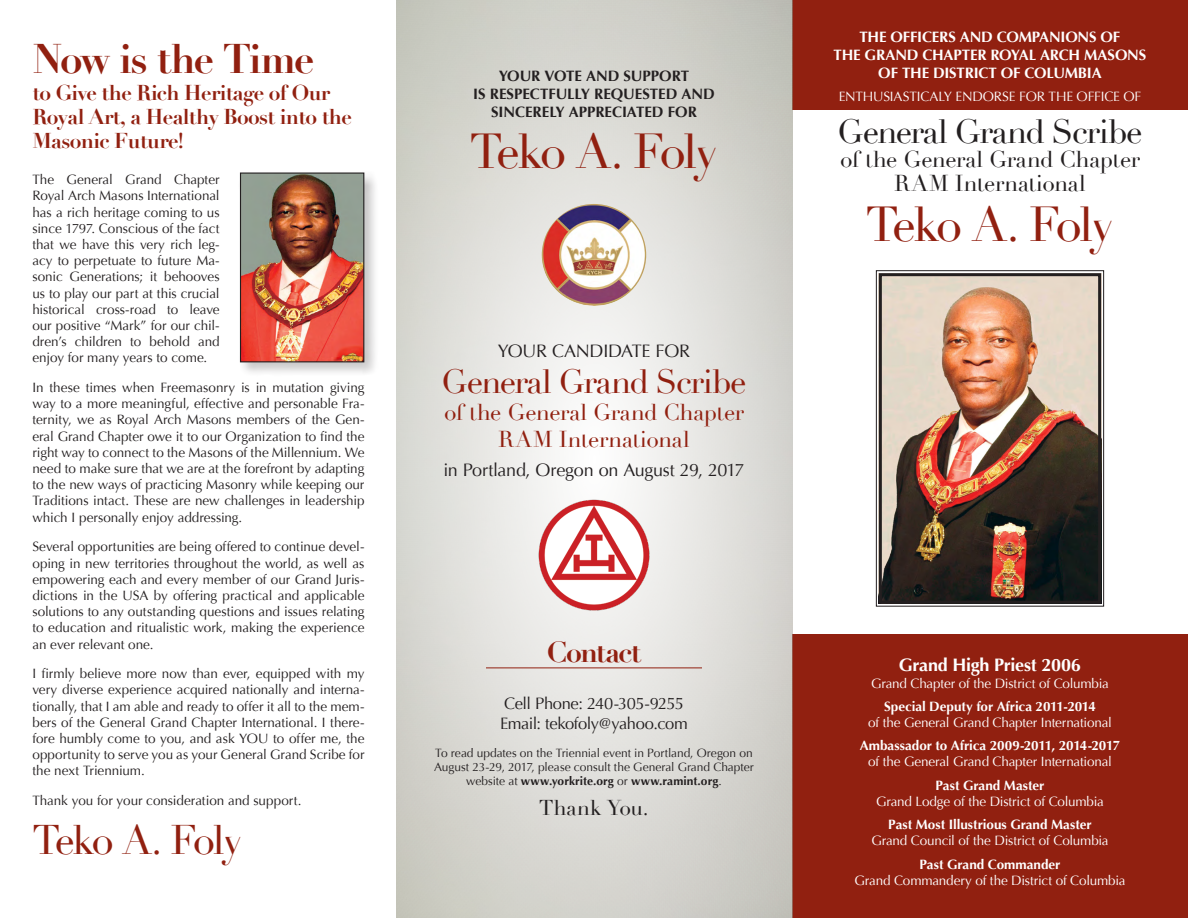
<style>
.page{position:relative;width:1188px;height:918px;background:#fff}
.page>*{position:absolute;margin:0;border:0;box-sizing:border-box;transform-origin:0 0}
.t1{font:48px "Didot";letter-spacing:-.07em;color:#912010}
.t2{font:700 40.5px "Didot";letter-spacing:-.055em;color:#912010}
.t3{font:40.5px "Didot";letter-spacing:-.065em;color:#912010}
.t4{font:33px "Didot";letter-spacing:-.04em;color:#231f20}
.t5{font:33px "Didot";letter-spacing:-.04em;color:#912010}
.t6{font:700 28.5px "Didot";letter-spacing:-.055em;color:#912010}
.t7{font:22.5px/24px "Didot";letter-spacing:-.005em;color:#231f20;text-align:center}
.t8{font:22.5px/27px "Didot";letter-spacing:-.005em;color:#912010;text-align:center}
.t9{font:700 21px/24px "Didot";letter-spacing:-.03em;color:#912010}
.t10{font:21px "Didot";color:#231f20}
.t11{font:18px "Optima";letter-spacing:-.015em;color:#231f20}
.t12{font:700 18px "Optima";letter-spacing:-.015em;color:#fff}
.t13{font:16.5px/19.8px "Optima";letter-spacing:-.025em;color:#231f20}
.t14{font:700 15px/18px "Optima";letter-spacing:-.015em;color:#fff;text-align:center}
.t15{font:700 15px/18px "Optima";letter-spacing:-.005em;color:#231f20;text-align:center}
.t16{font:13.5px/16.2px "Optima";letter-spacing:-.005em;color:#231f20;text-align:justify}
.t17{font:13.5px "Optima";letter-spacing:-.01em;color:#fff}
.t18{font:700 13.5px "Optima";letter-spacing:-.005em;color:#fff}
.t19{font:12px/14.4px "Optima";letter-spacing:-.005em;color:#231f20;text-align:center}
.s1{font-weight:700}
</style>
<div class="page">
<div style="left:792px;top:0;width:396px;height:109px;background:#912010"></div>
<div style="left:792px;top:634px;width:396px;height:284px;background:#912010"></div>
<img style="left:396px;top:0;width:396px;height:918px">
<hr style="left:486px;top:668px;width:216px;height:1px;background:#912010">
<img style="left:875px;top:270px;width:230px;height:337px">
<div style="left:879px;top:273px;width:222px;height:331px;border:3px solid #231f20"></div>
<div style="left:238px;top:171px;width:141px;height:206px;background:#231f20;opacity:.24"></div>
<img style="left:242px;top:174px;width:120px;height:186px">
<div style="left:240px;top:172px;width:124px;height:190px;border:1px solid #231f20"></div>
<img style="left:542px;top:204px;width:104px;height:102px">
<img style="left:537px;top:498px;width:114px;height:114px;border-radius:57px">
<h2 class="t2" style="left:32px;top:33px;width:283px">Now is the Time</h2>
<h3 class="t9" style="left:32px;top:80px;width:321px">to Give the Rich Heritage of Our<br>Royal Art, a Healthy Boost into the<br>Masonic Future!</h3>
<p class="t16" style="left:32px;top:172px;width:189px">The General Grand Chapter Royal Arch Masons International has a rich heritage coming to us since 1797. Conscious of the fact that we have this very rich leg&shy;acy to perpetuate to future Ma&shy;sonic Generations; it behooves us to play our part at this crucial historical cross-road to leave our positive “Mark” for our chil&shy;dren’s children to behold and enjoy for many years to come.</p>
<p class="t16" style="left:32px;top:380px;width:334px">In these times when Freemasonry is in mutation giving way to a more meaningful, effective and personable Fra&shy;ternity, we as Royal Arch Masons members of the Gen&shy;eral Grand Chapter owe it to our Organization to find the right way to connect to the Masons of the Millennium. We need to make sure that we are at the forefront by adapting to the new ways of practicing Masonry while keeping our Traditions intact. These are new challenges in leadership which I personally enjoy addressing.</p>
<p class="t16" style="left:32px;top:539px;width:334px">Several opportunities are being offered to continue devel&shy;oping in new territories throughout the world, as well as empowering each and every member of our Grand Juris&shy;dictions in the USA by offering practical and applicable solutions to any outstanding questions and issues relating to education and ritualistic work, making the experience an ever relevant one.</p>
<p class="t16" style="left:32px;top:666px;width:334px">I firmly believe more now than ever, equipped with my very diverse experience acquired nationally and interna&shy;tionally, that I am able and ready to offer it all to the mem&shy;bers of the General Grand Chapter International. I there&shy;fore humbly come to you, and ask YOU to offer me, the opportunity to serve you as your General Grand Scribe for the next Triennium.</p>
<p class="t16" style="left:32px;top:793px;width:271px">Thank you for your consideration and support.</p>
<h2 class="t3" style="left:32px;top:815px;width:211px">Teko A. Foly</h2>
<p class="t15" style="left:473px;top:67px;width:243px">YOUR VOTE AND SUPPORT<br>IS RESPECTFULLY REQUESTED AND<br>SINCERELY APPRECIATED FOR</p>
<h1 class="t1" style="left:470px;top:122px;width:250px">Teko A. Foly</h1>
<h3 class="t11" style="left:498px;top:340px;width:194px">YOUR CANDIDATE FOR</h3>
<h3 class="t5" style="left:441px;top:362px;width:307px">General Grand Scribe</h3>
<h3 class="t8" style="left:444px;top:399px;width:301px">of the General Grand Chapter<br>RAM International</h3>
<h3 class="t11" style="left:443px;top:460px;width:303px">in Portland, Oregon on August 29, 2017</h3>
<h3 class="t6" style="left:547px;top:634px;width:96px">Contact</h3>
<p class="t13" style="left:500px;top:694px;width:189px">Cell Phone: 240-305-9255<br>Email: tekofoly@yahoo.com</p>
<p class="t19" style="left:434px;top:746px;width:321px">To read updates on the Triennial event in Portland, Oregon on<br>August 23-29, 2017, please consult the General Grand Chapter website at <span class="s1">www.yorkrite.org</span> or <span class="s1">www.ramint.org</span>.</p>
<h3 class="t10" style="left:539px;top:796px;width:111px">Thank You.</h3>
<p class="t14" style="left:834px;top:28px;width:314px">THE OFFICERS AND COMPANIONS OF<br>THE GRAND CHAPTER ROYAL ARCH MASONS<br>OF THE DISTRICT OF COLUMBIA</p>
<p class="t17" style="left:839px;top:89px;width:304px">ENTHUSIASTICALY ENDORSE FOR THE OFFICE OF</p>
<h3 class="t4" style="left:837px;top:112px;width:307px">General Grand Scribe</h3>
<h3 class="t7" style="left:840px;top:148px;width:301px">of the General Grand Chapter<br>RAM International</h3>
<h1 class="t1" style="left:866px;top:196px;width:250px">Teko A. Foly</h1>
<h3 class="t12" style="left:899px;top:655px;width:183px">Grand High Priest 2006</h3>
<p class="t17" style="left:871px;top:675px;width:239px">Grand Chapter of the District of Columbia</p>
<p class="t18" style="left:884px;top:698px;width:213px">Special Deputy for Africa 2011-2014</p>
<p class="t17" style="left:868px;top:715px;width:245px">of the General Grand Chapter International</p>
<p class="t18" style="left:860px;top:738px;width:262px">Ambassador to Africa 2009-2011, 2014-2017</p>
<p class="t17" style="left:868px;top:754px;width:245px">of the General Grand Chapter International</p>
<p class="t18" style="left:936px;top:777px;width:110px">Past Grand Master</p>
<p class="t17" style="left:876px;top:793px;width:229px">Grand Lodge of the District of Columbia</p>
<p class="t18" style="left:888px;top:817px;width:205px">Past Most Illustrious Grand Master</p>
<p class="t17" style="left:871px;top:833px;width:239px">Grand Council of the District of Columbia</p>
<p class="t18" style="left:919px;top:856px;width:143px">Past Grand Commander</p>
<p class="t17" style="left:855px;top:872px;width:272px">Grand Commandery of the District of Columbia</p>
</div>
